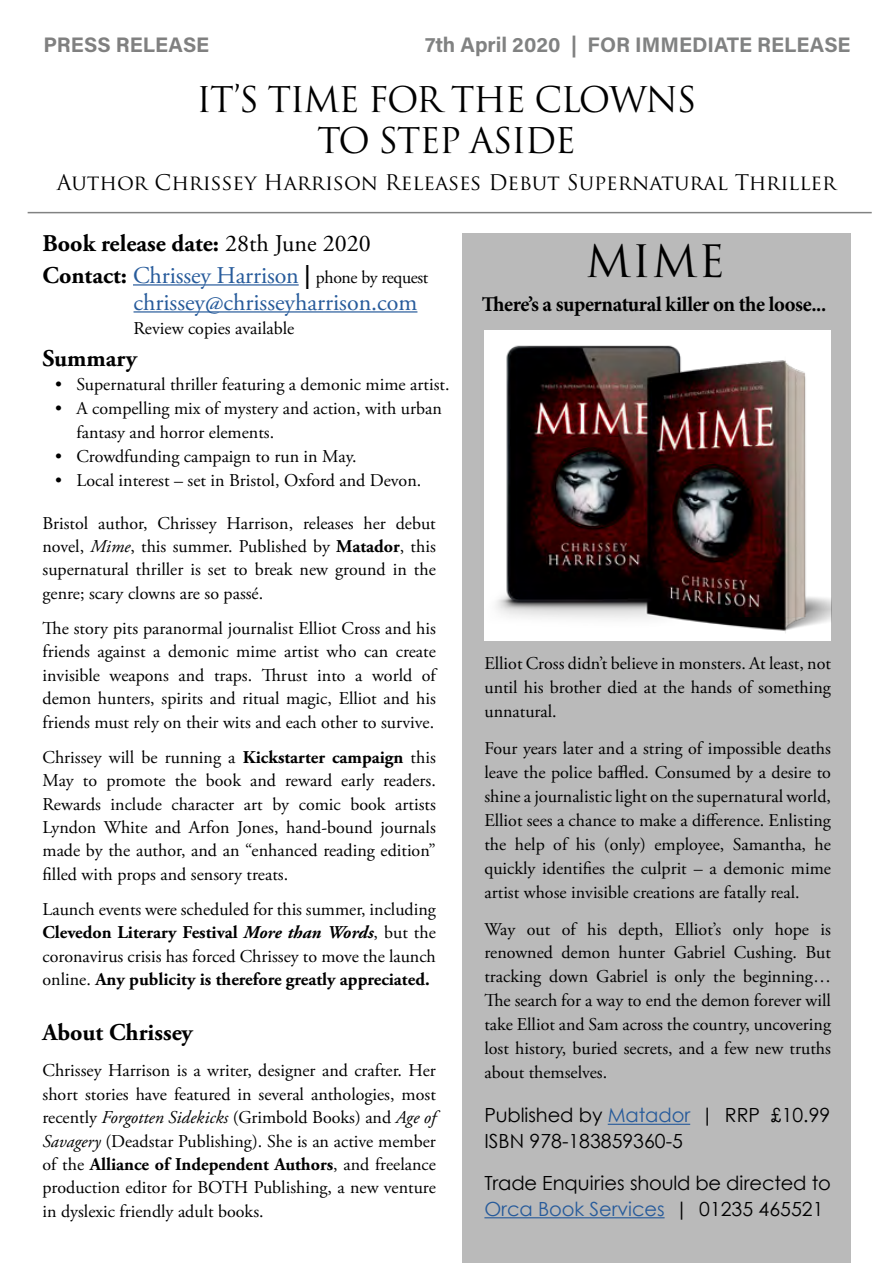
<style>
.page{position:relative;width:893px;height:1263px;background:#fff}
.page>*{position:absolute;margin:0;border:0;box-sizing:border-box;transform-origin:0 0}
.t1{font:43.5px "Trajan Pro";color:#000}
.t2{font:34.5px/41.4px "Trajan Pro";letter-spacing:-.04em;color:#000;text-align:center}
.t3{font:700 24px/31.2px "Adobe Garamond Pro";color:#000}
.t4{font:24px "Adobe Garamond Pro";color:#275b9b}
.t5{font:21px "Trajan Pro";color:#000}
.t6{font:700 21px "Minion Pro";letter-spacing:-.02em;color:#000}
.t7{font:700 21px "Acumin Pro";color:#818282}
.t8{font:700 21px "Acumin Pro";letter-spacing:.005em;color:#808080}
.t9{font:19.5px/25.5px "Century Gothic";letter-spacing:-.005em;color:#000}
.t10{font:18px/23.4px "Adobe Garamond Pro";color:#000;text-align:justify}
.s1{font-weight:400}
.s2{font-weight:400;color:#275b9b}
.s3{font-weight:400;font-size:18px}
.s4{font-style:italic}
.s5{font-weight:700}
.s6{font-weight:700;font-style:italic}
.s7{color:#275b9b}
</style>
<div class="page">
<div style="left:462px;top:234px;width:388px;height:1029px;background:#bababa"></div>
<img style="left:484px;top:331px;width:347px;height:310px">
<hr style="left:608px;top:1124px;width:82px;height:1px;background:#275b9b">
<hr style="left:484px;top:1217px;width:181px;height:1px;background:#275b9b">
<hr style="left:28px;top:212px;width:844px;height:1px;background:#818282">
<hr style="left:133px;top:284px;width:166px;height:2px;background:#275b9b">
<hr style="left:134px;top:311px;width:283px;height:2px;background:#275b9b">
<p class="t8" style="left:43px;top:29px;width:167px">PRESS RELEASE</p>
<p class="t7" style="left:425px;top:29px;width:427px">7th April 2020 | FOR IMMEDIATE RELEASE</p>
<h2 class="t2" style="left:196px;top:78px;width:502px">IT’S TIME FOR THE CLOWNS<br>TO STEP ASIDE</h2>
<p class="t5" style="left:57px;top:169px;width:781px">Author Chrissey Harrison Releases Debut Supernatural Thriller</p>
<h3 class="t3" style="left:43px;top:228px;width:387px">Book release date: <span class="s1">28th June 2020<br></span>Contact: <span class="s2">Chrissey Harrison</span> | <span class="s3">phone by request</span></h3>
<h3 class="t4" style="left:134px;top:288px;width:285px">chrissey@chrisseyharrison.com</h3>
<p class="t10" style="left:134px;top:317px;width:162px">Review copies available</p>
<h3 class="t3" style="left:43px;top:343px;width:96px">Summary</h3>
<p class="t10" style="left:55px;top:373px;width:396px">• Supernatural thriller featuring a demonic mime artist.</p>
<p class="t10" style="left:77px;top:397px;width:367px;line-height:24px;text-indent:-21px">• A compelling mix of mystery and action, with urban fantasy and horror elements.</p>
<p class="t10" style="left:55px;top:445px;width:303px">• Crowdfunding campaign to run in May.</p>
<p class="t10" style="left:55px;top:469px;width:367px">• Local interest – set in Bristol, Oxford and Devon.</p>
<p class="t10" style="left:43px;top:512px;width:395px">Bristol author, Chrissey Harrison, releases her debut novel, <span class="s4">Mime</span>, this summer. Published by <span class="s5">Matador</span>, this supernatural thriller is set to break new ground in the genre; scary clowns are so passé.</p>
<p class="t10" style="left:43px;top:617px;width:395px">The story pits paranormal journalist Elliot Cross and his friends against a demonic mime artist who can create invisible weapons and traps. Thrust into a world of demon hunters, spirits and ritual magic, Elliot and his friends must rely on their wits and each other to survive.</p>
<p class="t10" style="left:43px;top:746px;width:395px">Chrissey will be running a <span class="s5">Kickstarter campaign</span> this May to promote the book and reward early readers.<br>Rewards include character art by comic book artists Lyndon White and Arfon Jones, hand-bound journals made by the author, and an “enhanced reading edition” filled with props and sensory treats.</p>
<p class="t10" style="left:43px;top:898px;width:395px">Launch events were scheduled for this summer, including <span class="s5">Clevedon Literary Festival</span> <span class="s6">More than Words</span>, but the coronavirus crisis has forced Chrissey to move the launch online. <span class="s5">Any publicity is therefore greatly appreciated.</span></p>
<h3 class="t3" style="left:43px;top:1017px;width:152px">About Chrissey</h3>
<p class="t10" style="left:43px;top:1059px;width:395px">Chrissey Harrison is a writer, designer and crafter. Her short stories have featured in several anthologies, most recently <span class="s4">Forgotten Sidekicks</span> (Grimbold Books) and <span class="s4">Age of Savagery</span> (Deadstar Publishing). She is an active member of the <span class="s5">Alliance of Independent Authors</span>, and freelance production editor for BOTH Publishing, a new venture in dyslexic friendly adult books.</p>
<h1 class="t1" style="left:585px;top:234px;width:141px">MIME</h1>
<p class="t6" style="left:482px;top:289px;width:346px">There’s a supernatural killer on the loose...</p>
<p class="t10" style="left:484px;top:652px;width:348px;line-height:24px">Elliot Cross didn’t believe in monsters. At least, not until his brother died at the hands of something unnatural.</p>
<p class="t10" style="left:484px;top:737px;width:348px;line-height:24px">Four years later and a string of impossible deaths leave the police baffled. Consumed by a desire to shine a journalistic light on the supernatural world, Elliot sees a chance to make a difference. Enlisting the help of his (only) employee, Samantha, he quickly identifies the culprit – a demonic mime artist whose invisible creations are fatally real.</p>
<p class="t10" style="left:484px;top:917px;width:348px;line-height:24px">Way out of his depth, Elliot’s only hope is renowned demon hunter Gabriel Cushing. But tracking down Gabriel is only the beginning… The search for a way to end the demon forever will take Elliot and Sam across the country, uncovering lost history, buried secrets, and a few new truths about themselves.</p>
<p class="t9" style="left:484px;top:1102px;width:347px">Published by <span class="s7">Matador</span> | RRP £10.99<br>ISBN 978-183859360-5</p>
<p class="t9" style="left:484px;top:1170px;width:348px">Trade Enquiries should be directed to<br><span class="s7">Orca Book Services</span> | 01235 465521</p>
</div>
